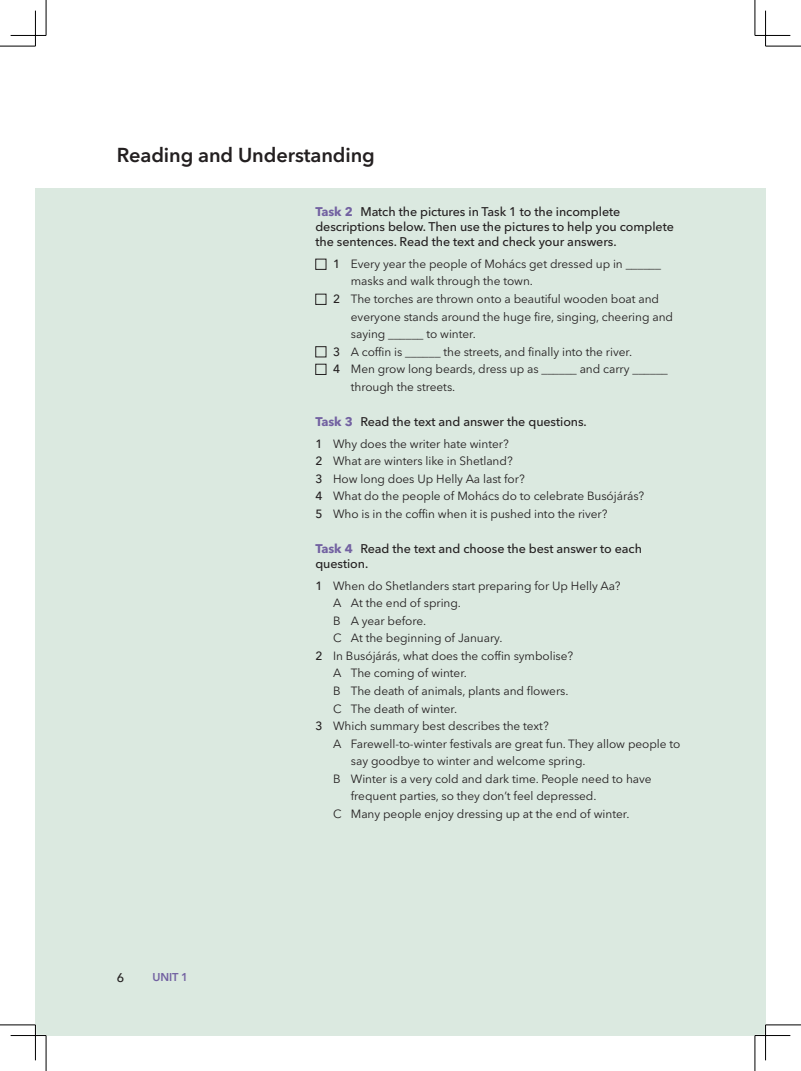
<style>
.page{position:relative;width:801px;height:1071px;background:#fff}
.page>*{position:absolute;margin:0;border:0;box-sizing:border-box;transform-origin:0 0}
.t1{font:600 20px "Avenir Next";letter-spacing:-.005em;color:#231f20}
.t2{font:500 12.5px/15px "Avenir Next";letter-spacing:-.005em;color:#231f20}
.t3{font:11.88px/17.5px "Avenir Next";letter-spacing:-.005em;color:#231f20}
.t4{font:600 11.25px "Avenir Next";color:#7261a1}
.s1{font-weight:700;color:#7261a1}
.s2{font-weight:500}
</style>
<div class="page">
<div style="left:35px;top:188px;width:720px;height:847px;background:#dbe9e0"></div>
<div style="left:755px;top:188px;width:10px;height:847px;background:#dbe9e0"></div>
<div style="left:315px;top:259px;width:11px;height:10px;border:1px solid #231f20"></div>
<div style="left:315px;top:294px;width:11px;height:10px;border:1px solid #231f20"></div>
<div style="left:315px;top:346px;width:11px;height:11px;border:1px solid #231f20"></div>
<div style="left:315px;top:364px;width:11px;height:10px;border:1px solid #231f20"></div>
<hr style="left:0;top:46px;width:35px;height:1px;background:#000">
<hr style="left:765px;top:46px;width:36px;height:1px;background:#000">
<hr style="left:0;top:1024px;width:35px;height:1px;background:#000">
<hr style="left:765px;top:1024px;width:36px;height:1px;background:#000">
<hr style="left:46px;top:0;width:1px;height:35px;background:#000">
<hr style="left:46px;top:1035px;width:1px;height:35px;background:#000">
<hr style="left:755px;top:0;width:1px;height:35px;background:#000">
<hr style="left:755px;top:1035px;width:1px;height:35px;background:#000">
<hr style="left:11px;top:35px;width:35px;height:1px;background:#000">
<hr style="left:755px;top:35px;width:35px;height:1px;background:#000">
<hr style="left:11px;top:1034px;width:35px;height:1px;background:#000">
<hr style="left:755px;top:1034px;width:35px;height:1px;background:#000">
<hr style="left:35px;top:11px;width:1px;height:35px;background:#000">
<hr style="left:35px;top:1024px;width:1px;height:35px;background:#000">
<hr style="left:765px;top:11px;width:1px;height:35px;background:#000">
<hr style="left:765px;top:1024px;width:1px;height:35px;background:#000">
<h1 class="t1" style="left:117px;top:143px;width:259px">Reading and Understanding</h1>
<p class="t2" style="left:315px;top:204px;width:360px"><span class="s1">Task 2</span> Match the pictures in Task 1 to the incomplete descriptions below. Then use the pictures to help you complete the sentences. Read the text and check your answers.</p>
<p class="t3" style="left:333px;top:255px;width:329px"><span class="s2">1</span> Every year the people of Mohács get dressed up in ______</p>
<p class="t3" style="left:351px;top:272px;width:184px">masks and walk through the town.</p>
<p class="t3" style="left:333px;top:290px;width:327px"><span class="s2">2</span> The torches are thrown onto a beautiful wooden boat and</p>
<p class="t3" style="left:351px;top:307px;width:324px">everyone stands around the huge fire, singing, cheering and</p>
<p class="t3" style="left:351px;top:325px;width:127px">saying ______ to winter.</p>
<p class="t3" style="left:333px;top:342px;width:301px"><span class="s2">3</span> A coffin is ______ the streets, and finally into the river.</p>
<p class="t3" style="left:333px;top:360px;width:336px"><span class="s2">4</span> Men grow long beards, dress up as ______ and carry ______</p>
<p class="t3" style="left:351px;top:377px;width:106px">through the streets.</p>
<p class="t2" style="left:315px;top:414px;width:273px"><span class="s1">Task 3</span> Read the text and answer the questions.</p>
<p class="t3" style="left:315px;top:434px;width:330px"><span class="s2">1</span> Why does the writer hate winter?<br><span class="s2">2</span> What are winters like in Shetland?<br><span class="s2">3</span> How long does Up Helly Aa last for?<br><span class="s2">4</span> What do the people of Mohács do to celebrate Busójárás?<br><span class="s2">5</span> Who is in the coffin when it is pushed into the river?</p>
<p class="t2" style="left:315px;top:541px;width:328px"><span class="s1">Task 4</span> Read the text and choose the best answer to each question.</p>
<p class="t3" style="left:315px;top:577px;width:307px"><span class="s2">1</span> When do Shetlanders start preparing for Up Helly Aa?</p>
<p class="t3" style="left:333px;top:594px;width:129px">A At the end of spring.</p>
<p class="t3" style="left:333px;top:612px;width:95px">B A year before.</p>
<p class="t3" style="left:333px;top:629px;width:171px">C At the beginning of January.</p>
<p class="t3" style="left:315px;top:647px;width:259px"><span class="s2">2</span> In Busójárás, what does the coffin symbolise?</p>
<p class="t3" style="left:333px;top:664px;width:135px">A The coming of winter.</p>
<p class="t3" style="left:333px;top:682px;width:237px">B The death of animals, plants and flowers.</p>
<p class="t3" style="left:333px;top:699px;width:126px">C The death of winter.</p>
<p class="t3" style="left:315px;top:717px;width:235px"><span class="s2">3</span> Which summary best describes the text?</p>
<p class="t3" style="left:333px;top:734px;width:349px">A Farewell-to-winter festivals are great fun. They allow people to</p>
<p class="t3" style="left:351px;top:752px;width:236px">say goodbye to winter and welcome spring.</p>
<p class="t3" style="left:333px;top:769px;width:320px">B Winter is a very cold and dark time. People need to have</p>
<p class="t3" style="left:351px;top:787px;width:247px">frequent parties, so they don’t feel depressed.</p>
<p class="t3" style="left:333px;top:804px;width:298px">C Many people enjoy dressing up at the end of winter.</p>
<p class="t2" style="left:117px;top:970px;width:9px">6</p>
<p class="t4" style="left:152px;top:970px;width:37px">UNIT 1</p>
</div>
